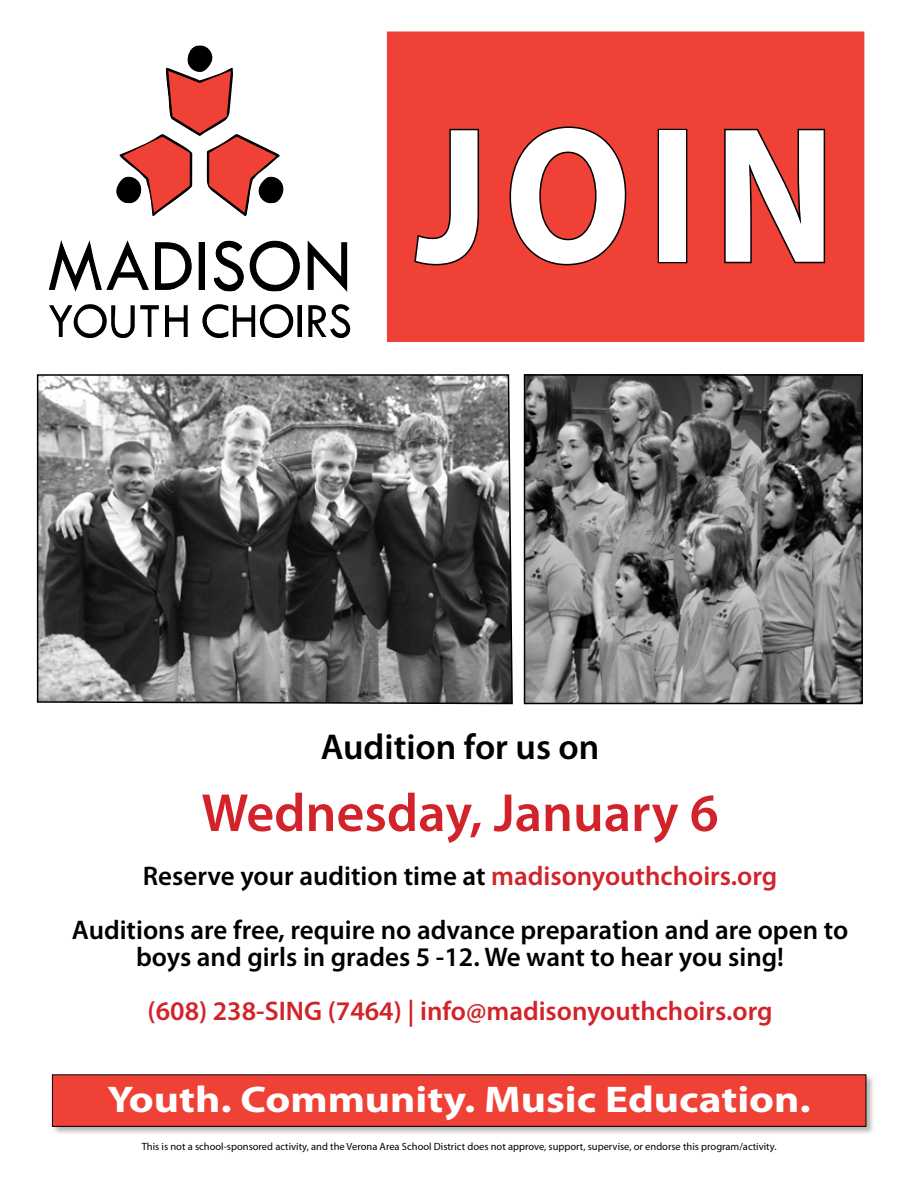
<style>
.page{position:relative;width:918px;height:1188px;background:#fff}
.page>*{position:absolute;margin:0;border:0;box-sizing:border-box;transform-origin:0 0}
.t1{font:700 195px "Myriad Pro";color:#fff;scale:.9 1}
.t2{font:600 54px "Myriad Pro";color:#d2232a}
.t3{font:700 37.2px "Myriad Pro";color:#fff;scale:1.16 1}
.t4{font:600 36px "Myriad Pro";color:#000}
.t5{font:600 27px/54px "Myriad Pro";color:#000;text-align:center}
.t6{font:600 27px "Myriad Pro";color:#d2232a}
.t7{font:10.5px "Myriad Pro";color:#000}
.s1{color:#d2232a}
</style>
<div class="page">
<svg style="left:49px;top:240px;width:100px;height:52px"></svg>
<svg style="left:155px;top:242px;width:37px;height:48px"></svg>
<div style="left:199px;top:242px;width:6px;height:48px;background:#000"></div>
<svg style="left:213px;top:241px;width:31px;height:51px"></svg>
<svg style="left:250px;top:241px;width:50px;height:51px"></svg>
<svg style="left:308px;top:241px;width:39px;height:51px"></svg>
<svg style="left:49px;top:304px;width:110px;height:34px"></svg>
<svg style="left:165px;top:305px;width:23px;height:32px"></svg>
<svg style="left:202px;top:304px;width:91px;height:34px"></svg>
<hr style="left:298px;top:305px;width:4px;height:32px;background:#000">
<svg style="left:308px;top:304px;width:43px;height:34px"></svg>
<div style="left:187px;top:45px;width:26px;height:27px;background:#000;border-radius:50%"></div>
<svg style="left:116px;top:65px;width:168px;height:152px"></svg>
<div style="left:388px;top:32px;width:476px;height:309px;background:#ef4135"></div>
<svg style="left:414px;top:128px;width:65px;height:138px"></svg>
<svg style="left:509px;top:126px;width:118px;height:140px"></svg>
<div style="left:658px;top:129px;width:29px;height:134px;border:3px solid #000"></div>
<svg style="left:724px;top:128px;width:102px;height:136px"></svg>
<div style="left:387px;top:32px;width:477px;height:310px;border:2px solid #ef4135"></div>
<div style="left:52px;top:1074px;width:824px;height:62px;background:#000;opacity:.3"></div>
<div style="left:52px;top:1075px;width:814px;height:51px;background:#ef4135"></div>
<div style="left:52px;top:1075px;width:814px;height:52px;border:1px solid #000"></div>
<svg style="left:36px;top:374px;width:477px;height:331px;background:#6b6b6b"></svg>
<img style="left:527px;top:377px;width:333px;height:324px">
<div style="left:524px;top:374px;width:339px;height:330px;border:2px solid #000"></div>
<h1 class="t1" style="left:416px;top:69px;width:467px">join</h1>
<h3 class="t4" style="left:321px;top:724px;width:280px">Audition for us on</h3>
<h2 class="t2" style="left:201px;top:778px;width:519px">Wednesday, January 6</h2>
<p class="t5" style="left:72px;top:848px;width:778px">Reserve your audition time at <span class="s1">madisonyouthchoirs.org<br></span>Auditions are free, require no advance preparation and are open to</p>
<p class="t5" style="left:136px;top:929px;width:650px">boys and girls in grades 5 -12. We want to hear you sing!</p>
<p class="t6" style="left:148px;top:994px;width:626px">(608) 238-SING (7464) | info@madisonyouthchoirs.org</p>
<h3 class="t3" style="left:107px;top:1076px;width:608px">Youth. Community. Music Education.</h3>
<p class="t7" style="left:142px;top:1140px;width:636px">This is not a school-sponsored activity, and the Verona Area School District does not approve, support, supervise, or endorse this program/activity.</p>
</div>
